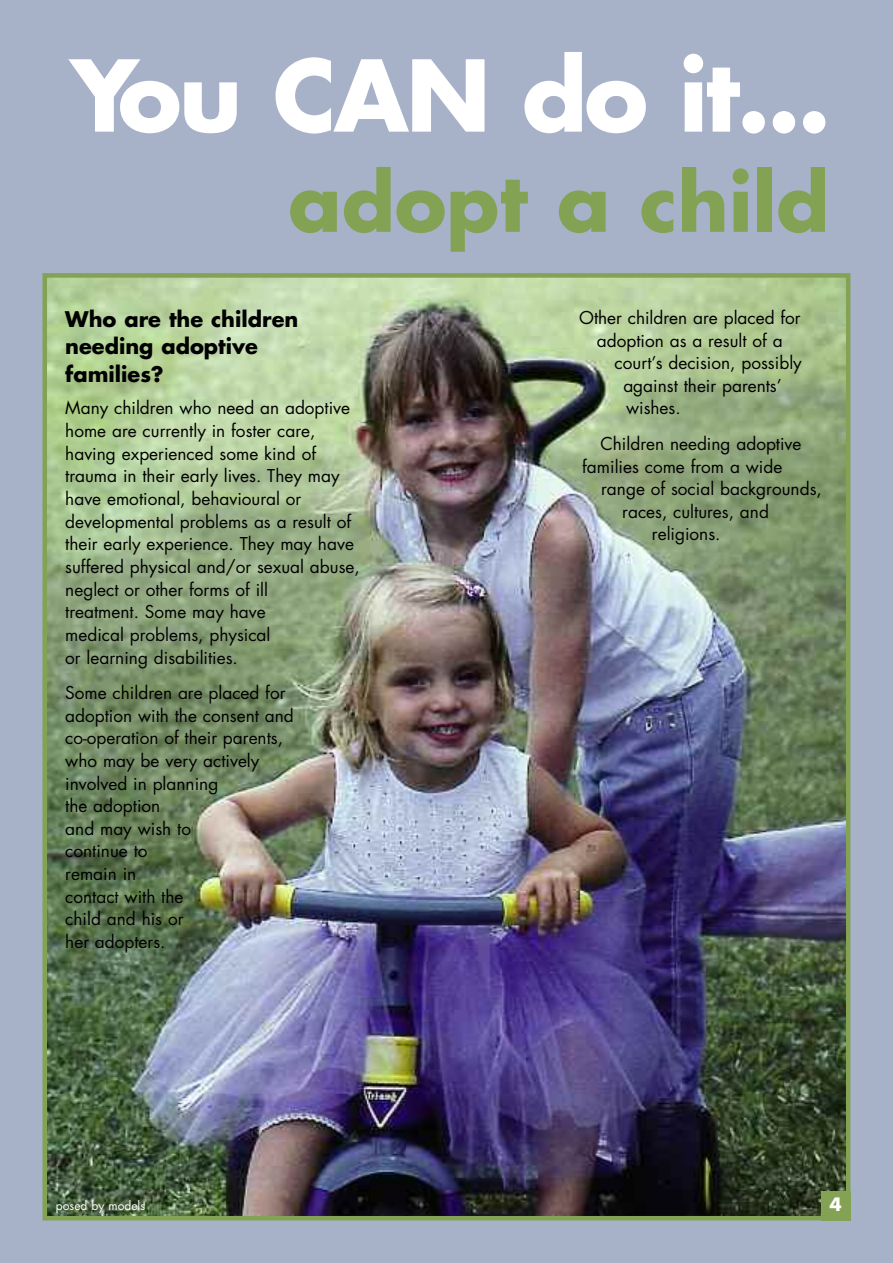
<style>
.page{position:relative;width:893px;height:1263px;background:#a7b1c8}
.page>*{position:absolute;margin:0;border:0;box-sizing:border-box;transform-origin:0 0}
.t1{font:700 96px "Futura LT";letter-spacing:-.03em;color:#fff}
.t2{font:700 78px "Futura LT";color:#83a253}
.t3{font:700 21px/27.3px "Futura LT";color:#000}
.t4{font:700 18px "Futura LT";color:#fff}
.t5{font:17.25px/22.6px "Futura LT";color:#000}
.t6{font:12px "Futura LT";color:#fff}
</style>
<div class="page">
<img style="left:48px;top:278px;width:797px;height:937px">
<div style="left:43px;top:273px;width:807px;height:947px;border:4px solid #83a253"></div>
<div style="left:821px;top:1191px;width:29px;height:29px;background:#83a253"></div>
<p class="t1" style="left:70px;top:52px;width:762px">You CAN do it...</p>
<p class="t2" style="left:288px;top:167px;width:542px">adopt a child</p>
<p class="t3" style="left:65px;top:307px;width:235px">Who are the children needing adoptive families?</p>
<p class="t5" style="left:65px;top:398px;width:296px">Many children who need an adoptive home are currently in foster care, having experienced some kind of trauma in their early lives. They may have emotional, behavioural or developmental problems as a result of their early experience. They may have suffered physical and/or sexual abuse, neglect or other forms of ill<br>treatment. Some may have<br>medical problems, physical<br>or learning disabilities.</p>
<p class="t5" style="left:65px;top:683px;width:230px">Some children are placed for adoption with the consent and co-operation of their parents, who may be very actively involved in planning<br>the adoption<br>and may wish to<br>continue to<br>remain in<br>contact with the<br>child and his or<br>her adopters.</p>
<p class="t5" style="left:579px;top:308px;width:223px">Other children are placed for</p>
<p class="t5" style="left:597px;top:330px;width:187px">adoption as a result of a</p>
<p class="t5" style="left:615px;top:353px;width:189px">court’s decision, possibly</p>
<p class="t5" style="left:623px;top:376px;width:160px">against their parents’</p>
<p class="t5" style="left:626px;top:398px;width:56px">wishes.</p>
<p class="t5" style="left:600px;top:434px;width:203px">Children needing adoptive</p>
<p class="t5" style="left:582px;top:456px;width:202px">families come from a wide</p>
<p class="t5" style="left:601px;top:479px;width:222px">range of social backgrounds,</p>
<p class="t5" style="left:622px;top:502px;width:148px">races, cultures, and</p>
<p class="t5" style="left:652px;top:524px;width:70px">religions.</p>
<p class="t6" style="left:56px;top:1200px;width:91px">posed by models</p>
<p class="t4" style="left:829px;top:1196px;width:14px">4</p>
</div>
